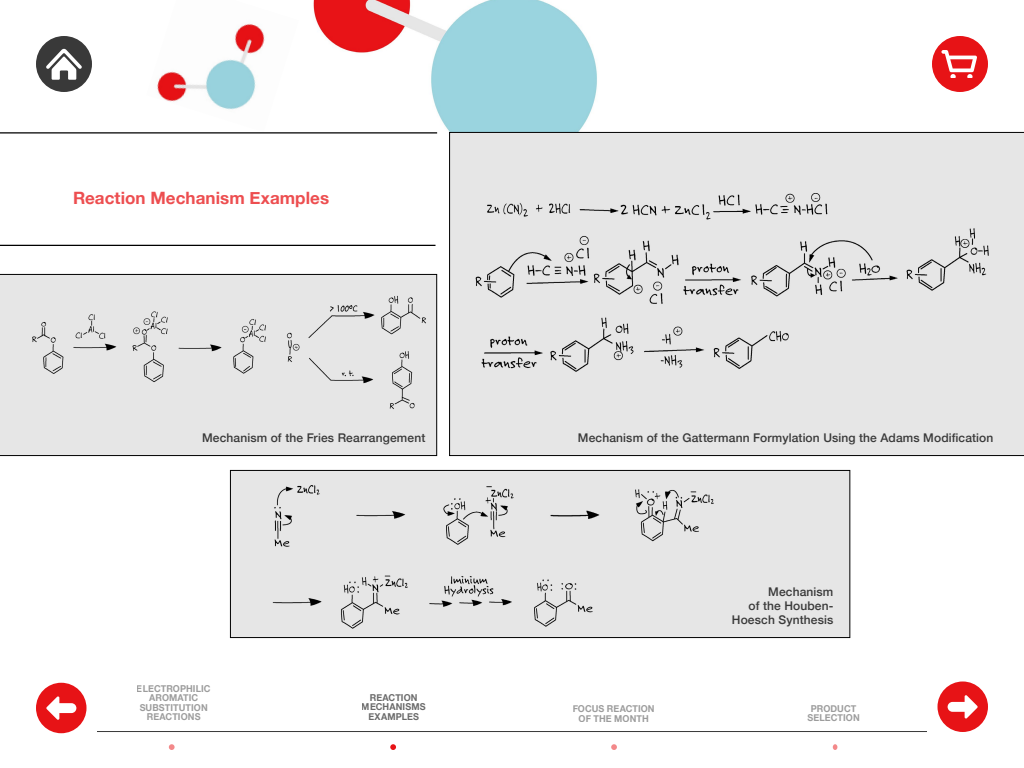
<style>
.page{position:relative;width:1024px;height:768px;background:#fff}
.page>*{position:absolute;margin:0;border:0;box-sizing:border-box;transform-origin:0 0}
.t1{font:700 17px "Helvetica Neue";letter-spacing:.005em;color:#ed4e50}
.t2{font:500 12px/14px "Helvetica Neue";letter-spacing:.01em;color:#393939;text-align:right}
.t3{font:700 9.5px/9.5px "Helvetica Neue";letter-spacing:.01em;color:#393939;text-align:center;scale:.95 1}
</style>
<div class="page">
<div style="left:932px;top:36px;width:56px;height:56px;background:#e71316;border-radius:50%"></div>
<svg style="left:941px;top:50px;width:36px;height:28px"></svg>
<div style="left:36px;top:36px;width:56px;height:56px;background:#393939;border-radius:50%"></div>
<svg style="left:46px;top:49px;width:36px;height:31px"></svg>
<div style="left:938px;top:682px;width:50px;height:50px;background:#e71316;border-radius:50%"></div>
<svg style="left:948px;top:695px;width:30px;height:24px"></svg>
<div style="left:36px;top:683px;width:50px;height:50px;background:#e71316;border-radius:50%"></div>
<svg style="left:46px;top:696px;width:30px;height:24px"></svg>
<hr style="left:97px;top:731px;width:830px;height:1px;background:#393939">
<svg style="left:169px;top:744px;width:6px;height:6px"></svg>
<svg style="left:390px;top:744px;width:6px;height:6px"></svg>
<svg style="left:611px;top:744px;width:6px;height:6px"></svg>
<svg style="left:833px;top:744px;width:4px;height:6px"></svg>
<img style="left:313px;top:0;width:348px;height:134px">
<img style="left:157px;top:23px;width:108px;height:87px">
<div style="left:0;top:274px;width:437px;height:182px;background:#e6e6e6"></div>
<hr style="left:0;top:132px;width:437px;height:2px;background:#000">
<hr style="left:0;top:245px;width:436px;height:1px;background:#000">
<svg style="left:449px;top:132px;width:575px;height:324px;background:#d6d6d6"></svg>
<div style="left:230px;top:470px;width:620px;height:168px;background:#e6e6e6"></div>
<img style="left:272px;top:485px;width:442px;height:144px">
<div style="left:230px;top:470px;width:620px;height:168px;border:1px solid #000"></div>
<h1 class="t1" style="left:73px;top:185px;width:258px">Reaction Mechanism Examples</h1>
<p class="t2" style="left:202px;top:430px;width:225px">Mechanism of the Fries Rearrangement</p>
<p class="t2" style="left:578px;top:430px;width:417px">Mechanism of the Gattermann Formylation Using the Adams Modification</p>
<p class="t2" style="left:732px;top:584px;width:103px">Mechanism<br>of the Houben-<br>Hoesch Synthesis</p>
<p class="t3" style="left:137px;top:684px;width:79px">ELECTROPHILIC<br>AROMATIC<br>SUBSTITUTION<br>REACTIONS</p>
<p class="t3" style="left:362px;top:693px;width:69px">REACTION<br>MECHANISMS<br>EXAMPLES</p>
<p class="t3" style="left:573px;top:704px;width:88px">FOCUS REACTION<br>OF THE MONTH</p>
<p class="t3" style="left:808px;top:704px;width:56px">PRODUCT<br>SELECTION</p>
</div>
